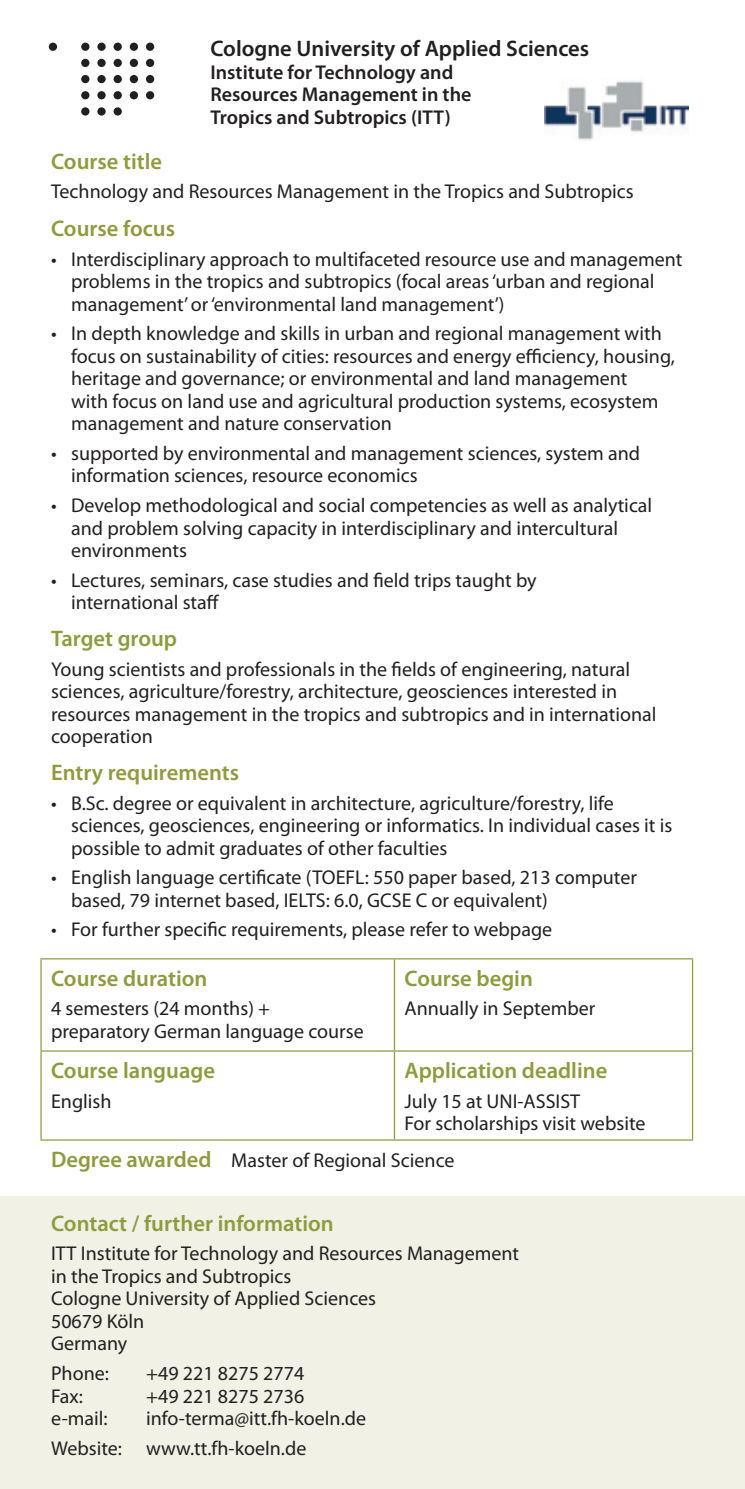
<style>
.page{position:relative;width:745px;height:1489px;background:#fff}
.page>*{position:absolute;margin:0;border:0;box-sizing:border-box;transform-origin:0 0}
.t1{font:600 22.5px "Myriad Pro";color:#8f9b3c}
.t2{font:600 22.5px "Myriad Pro";color:#231f20}
.t3{font:20px/22.5px "Myriad Pro";color:#231f20}
.t4{font:600 20px/22.8px "Myriad Pro";color:#231f20}
.s1{font-weight:600;font-size:22.5px;color:#8f9b3c}
</style>
<div class="page">
<div style="left:0;top:1196px;width:744px;height:292px;background:#f1f1e5"></div>
<hr style="left:40px;top:959px;width:2px;height:91px;background:#8f9b3c">
<hr style="left:40px;top:958px;width:354px;height:1px;background:#8f9b3c">
<hr style="left:393px;top:959px;width:2px;height:91px;background:#8f9b3c">
<hr style="left:394px;top:958px;width:298px;height:1px;background:#8f9b3c">
<hr style="left:691px;top:959px;width:1px;height:91px;background:#8f9b3c">
<hr style="left:40px;top:1051px;width:2px;height:88px;background:#8f9b3c">
<hr style="left:40px;top:1050px;width:354px;height:1px;background:#8f9b3c">
<hr style="left:393px;top:1051px;width:2px;height:88px;background:#8f9b3c">
<hr style="left:394px;top:1050px;width:298px;height:1px;background:#8f9b3c">
<hr style="left:691px;top:1051px;width:1px;height:88px;background:#8f9b3c">
<hr style="left:40px;top:1139px;width:354px;height:1px;background:#8f9b3c">
<hr style="left:394px;top:1139px;width:298px;height:1px;background:#8f9b3c">
<div style="left:49px;top:43px;width:8px;height:8px;background:#231f20;border-radius:50%"></div>
<div style="left:81px;top:43px;width:8px;height:8px;background:#231f20;border-radius:50%"></div>
<div style="left:97px;top:43px;width:9px;height:8px;background:#231f20;border-radius:50%"></div>
<div style="left:113px;top:43px;width:9px;height:8px;background:#231f20;border-radius:50%"></div>
<div style="left:130px;top:43px;width:8px;height:8px;background:#231f20;border-radius:50%"></div>
<div style="left:146px;top:43px;width:8px;height:8px;background:#231f20;border-radius:50%"></div>
<div style="left:81px;top:59px;width:8px;height:8px;background:#231f20;border-radius:50%"></div>
<div style="left:97px;top:59px;width:9px;height:8px;background:#231f20;border-radius:50%"></div>
<div style="left:113px;top:59px;width:9px;height:8px;background:#231f20;border-radius:50%"></div>
<div style="left:130px;top:59px;width:8px;height:8px;background:#231f20;border-radius:50%"></div>
<div style="left:146px;top:59px;width:8px;height:8px;background:#231f20;border-radius:50%"></div>
<div style="left:81px;top:75px;width:8px;height:8px;background:#231f20;border-radius:50%"></div>
<div style="left:97px;top:75px;width:9px;height:8px;background:#231f20;border-radius:50%"></div>
<div style="left:113px;top:75px;width:9px;height:8px;background:#231f20;border-radius:50%"></div>
<div style="left:130px;top:75px;width:8px;height:8px;background:#231f20;border-radius:50%"></div>
<div style="left:146px;top:75px;width:8px;height:8px;background:#231f20;border-radius:50%"></div>
<div style="left:81px;top:91px;width:8px;height:8px;background:#231f20;border-radius:50%"></div>
<div style="left:97px;top:91px;width:9px;height:8px;background:#231f20;border-radius:50%"></div>
<div style="left:113px;top:91px;width:9px;height:8px;background:#231f20;border-radius:50%"></div>
<div style="left:130px;top:91px;width:8px;height:8px;background:#231f20;border-radius:50%"></div>
<div style="left:146px;top:91px;width:8px;height:8px;background:#231f20;border-radius:50%"></div>
<div style="left:81px;top:107px;width:8px;height:9px;background:#231f20;border-radius:50%"></div>
<div style="left:97px;top:107px;width:9px;height:9px;background:#231f20;border-radius:50%"></div>
<svg style="left:113px;top:107px;width:9px;height:9px"></svg>
<img style="left:544px;top:80px;width:143px;height:60px">
<p class="t2" style="left:210px;top:34px;width:380px">Cologne University of Applied Sciences</p>
<p class="t4" style="left:210px;top:60px;width:262px">Institute for Technology and<br>Resources Management in the<br>Tropics and Subtropics (ITT)</p>
<p class="t1" style="left:51px;top:147px;width:112px">Course title</p>
<p class="t3" style="left:51px;top:180px;width:584px">Technology and Resources Management in the Tropics and Subtropics</p>
<p class="t1" style="left:51px;top:214px;width:125px">Course focus</p>
<p class="t3" style="left:71px;top:247px;width:612px;text-indent:-20px">• Interdisciplinary approach to multifaceted resource use and management problems in the tropics and subtropics (focal areas ‘urban and regional management’ or ‘environmental land management’)</p>
<p class="t3" style="left:71px;top:322px;width:605px;text-indent:-20px">• In depth knowledge and skills in urban and regional management with focus on sustainability of cities: resources and energy efficiency, housing, heritage and governance; or environmental and land management<br>with focus on land use and agricultural production systems, ecosystem management and nature conservation</p>
<p class="t3" style="left:71px;top:441px;width:570px;text-indent:-20px">• supported by environmental and management sciences, system and information sciences, resource economics</p>
<p class="t3" style="left:71px;top:493px;width:582px;text-indent:-20px">• Develop methodological and social competencies as well as analytical and problem solving capacity in interdisciplinary and intercultural environments</p>
<p class="t3" style="left:71px;top:568px;width:467px;text-indent:-20px">• Lectures, seminars, case studies and field trips taught by international staff</p>
<p class="t1" style="left:51px;top:624px;width:127px">Target group</p>
<p class="t3" style="left:51px;top:657px;width:606px">Young scientists and professionals in the fields of engineering, natural sciences, agriculture/forestry, architecture, geosciences interested in resources management in the tropics and subtropics and in international cooperation</p>
<p class="t1" style="left:51px;top:758px;width:189px">Entry requirements</p>
<p class="t3" style="left:71px;top:791px;width:602px;text-indent:-20px">• B.Sc. degree or equivalent in architecture, agriculture/forestry, life sciences, geosciences, engineering or informatics. In individual cases it is possible to admit graduates of other faculties</p>
<p class="t3" style="left:71px;top:866px;width:567px;text-indent:-20px">• English language certificate (TOEFL: 550 paper based, 213 computer based, 79 internet based, IELTS: 6.0, GCSE C or equivalent)</p>
<p class="t3" style="left:51px;top:918px;width:502px">• For further specific requirements, please refer to webpage</p>
<p class="t1" style="left:51px;top:963px;width:158px">Course duration</p>
<p class="t3" style="left:51px;top:997px;width:314px">4 semesters (24 months) + preparatory German language course</p>
<p class="t1" style="left:404px;top:963px;width:130px">Course begin</p>
<p class="t3" style="left:404px;top:997px;width:192px">Annually in September</p>
<p class="t1" style="left:51px;top:1055px;width:165px">Course language</p>
<p class="t3" style="left:51px;top:1089px;width:62px">English</p>
<p class="t1" style="left:404px;top:1055px;width:204px">Application deadline</p>
<p class="t3" style="left:404px;top:1089px;width:242px">July 15 at UNI-ASSIST<br>For scholarships visit website</p>
<p class="t3" style="left:51px;top:1148px;width:405px"><span class="s1">Degree awarded</span> Master of Regional Science</p>
<p class="t1" style="left:51px;top:1208px;width:284px">Contact / further information</p>
<p class="t3" style="left:51px;top:1241px;width:469px">ITT Institute for Technology and Resources Management in the Tropics and Subtropics<br>Cologne University of Applied Sciences<br>50679 Köln<br>Germany</p>
<p class="t3" style="left:51px;top:1361px;width:59px">Phone:</p>
<p class="t3" style="left:146px;top:1361px;width:160px">+49 221 8275 2774</p>
<p class="t3" style="left:51px;top:1383px;width:33px">Fax:</p>
<p class="t3" style="left:146px;top:1383px;width:160px">+49 221 8275 2736</p>
<p class="t3" style="left:51px;top:1406px;width:58px">e-mail:</p>
<p class="t3" style="left:51px;top:1402px;width:316px;line-height:29.5px;text-indent:95px">info-terma@itt.fh-koeln.de<br>Website: www.tt.fh-koeln.de</p>
</div>
